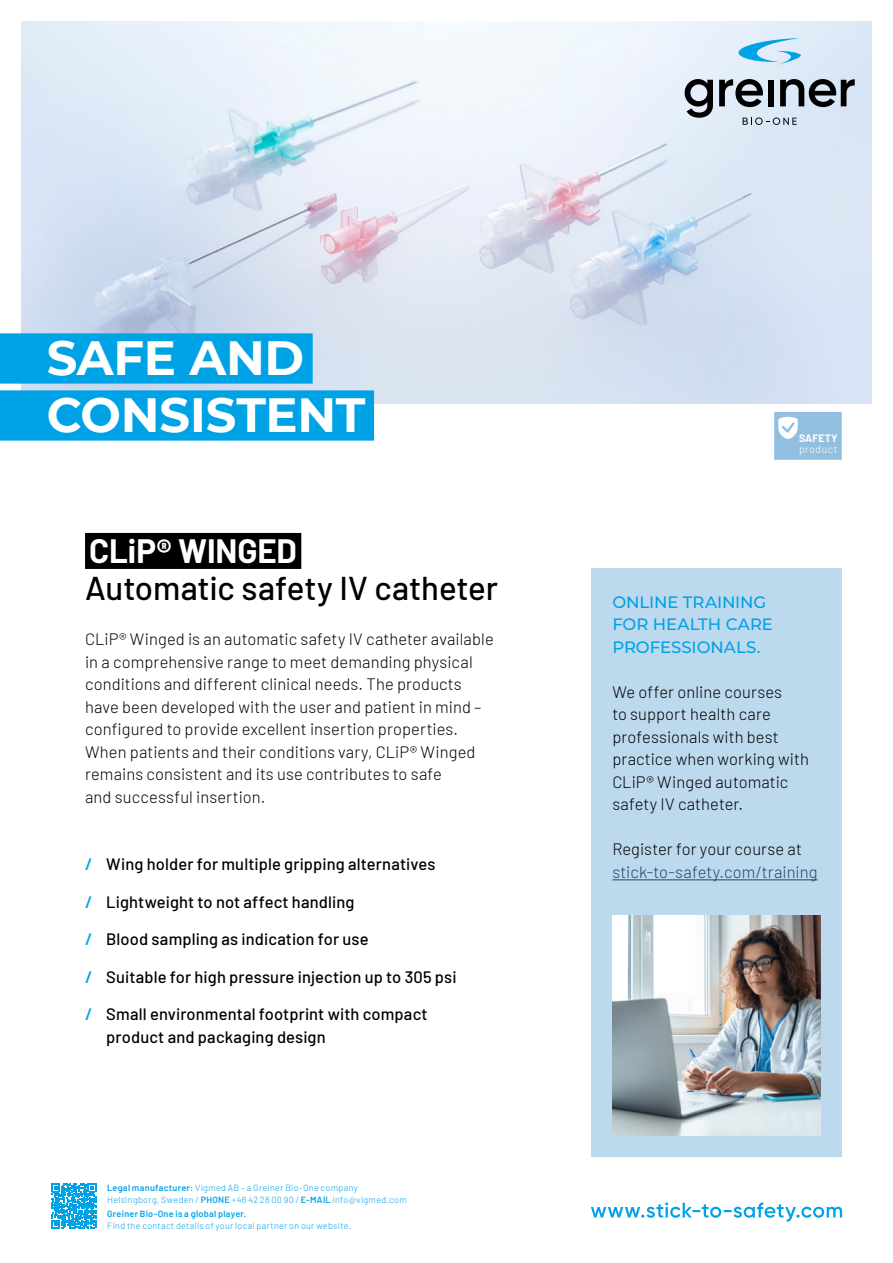
<style>
.page{position:relative;width:893px;height:1263px;background:#fff}
.page>*{position:absolute;margin:0;border:0;box-sizing:border-box;transform-origin:0 0}
.t1{font:700 48px/57px "Montserrat";letter-spacing:-.005em;color:#fff}
.t2{font:500 33px "Barlow";color:#000}
.t3{font:700 33px "Barlow";letter-spacing:-.005em;color:#fff}
.t4{font:300 16.5px/22.5px "Barlow";letter-spacing:.005em;color:#000}
.t5{font:500 16.5px/22.5px "Barlow";letter-spacing:.005em;color:#000}
.t6{font:500 16.5px/22.5px "Montserrat";color:#00a2e6}
.t7{font:300 16.5px "Barlow";letter-spacing:.005em;color:#1f4963}
.t8{font:300 10.5px "Barlow";letter-spacing:.045em;color:#fff}
.t9{font:700 10.5px "Barlow";letter-spacing:.01em;color:#fff}
.t10{font:300 9px/12px "Barlow";letter-spacing:.035em;color:#00a2e6}
.t11{font:600 9px "Barlow";letter-spacing:.03em;color:#00a2e6}
.s1{font-weight:600;color:#00a2e6}
.s2{font-weight:600}
</style>
<div class="page">
<div style="left:591px;top:568px;width:251px;height:589px;background:#bdd9ee"></div>
<svg style="left:52px;top:1184px;width:44px;height:44px"></svg>
<img style="left:21px;top:21px;width:851px;height:383px">
<svg style="left:774px;top:412px;width:68px;height:48px;background:#9dc5e2"></svg>
<img style="left:612px;top:915px;width:209px;height:221px">
<svg style="left:591px;top:1202px;width:251px;height:20px"></svg>
<svg style="left:743px;top:117px;width:54px;height:8px"></svg>
<svg style="left:738px;top:38px;width:63px;height:29px;background:#a5d8f3"></svg>
<svg style="left:685px;top:79px;width:28px;height:39px"></svg>
<svg style="left:719px;top:79px;width:44px;height:28px"></svg>
<div style="left:768px;top:80px;width:6px;height:26px;background:#000"></div>
<svg style="left:780px;top:79px;width:75px;height:28px;background:#717880"></svg>
<div style="left:0;top:333px;width:313px;height:51px;background:#00a2e6"></div>
<div style="left:0;top:390px;width:374px;height:51px;background:#00a2e6"></div>
<div style="left:85px;top:533px;width:216px;height:36px;background:#000"></div>
<hr style="left:612px;top:879px;width:205px;height:1px;background:#1f4963">
<h1 class="t1" style="left:47px;top:327px;width:320px">SAFE AND<br>CONSISTENT</h1>
<h2 class="t3" style="left:89px;top:526px;width:209px">CLiP® WINGED</h2>
<h2 class="t2" style="left:85px;top:564px;width:415px">Automatic safety IV catheter</h2>
<p class="t4" style="left:85px;top:627px;width:410px">CLiP® Winged is an automatic safety IV catheter available in a comprehensive range to meet demanding physical conditions and different clinical needs. The products have been developed with the user and patient in mind – configured to provide excellent insertion properties.<br>When patients and their conditions vary, CLiP® Winged remains consistent and its use contributes to safe<br>and successful insertion.</p>
<p class="t5" style="left:85px;top:852px;width:352px"><span class="s1">/</span> Wing holder for multiple gripping alternatives</p>
<p class="t5" style="left:85px;top:889px;width:271px"><span class="s1">/</span> Lightweight to not affect handling</p>
<p class="t5" style="left:85px;top:927px;width:285px"><span class="s1">/</span> Blood sampling as indication for use</p>
<p class="t5" style="left:85px;top:964px;width:373px"><span class="s1">/</span> Suitable for high pressure injection up to 305 psi</p>
<p class="t5" style="left:106px;top:1002px;width:323px;text-indent:-21px"><span class="s1">/</span> Small environmental footprint with compact product and packaging design</p>
<p class="t10" style="left:107px;top:1181px;width:301px"><span class="s2">Legal manufacturer:</span> Vigmed AB – a Greiner Bio-One company<br>Helsingborg, Sweden / <span class="s2">PHONE</span> +46 42 28 00 90 / <span class="s2">E-MAIL</span> info@vigmed.com</p>
<p class="t11" style="left:107px;top:1207px;width:141px">Greiner Bio-One is a global player.</p>
<p class="t10" style="left:107px;top:1219px;width:246px">Find the contact details of your local partner on our website.</p>
<p class="t9" style="left:799px;top:430px;width:40px">SAFETY</p>
<p class="t8" style="left:799px;top:442px;width:40px">product</p>
<p class="t6" style="left:612px;top:590px;width:162px">ONLINE TRAINING<br>FOR HEALTH CARE<br>PROFESSIONALS.</p>
<p class="t4" style="left:612px;top:679px;width:198px">We offer online courses<br>to support health care professionals with best practice when working with<br>CLiP® Winged automatic safety IV catheter.</p>
<p class="t4" style="left:612px;top:837px;width:191px">Register for your course at</p>
<p class="t7" style="left:612px;top:860px;width:207px">stick-to-safety.com/training</p>
</div>
